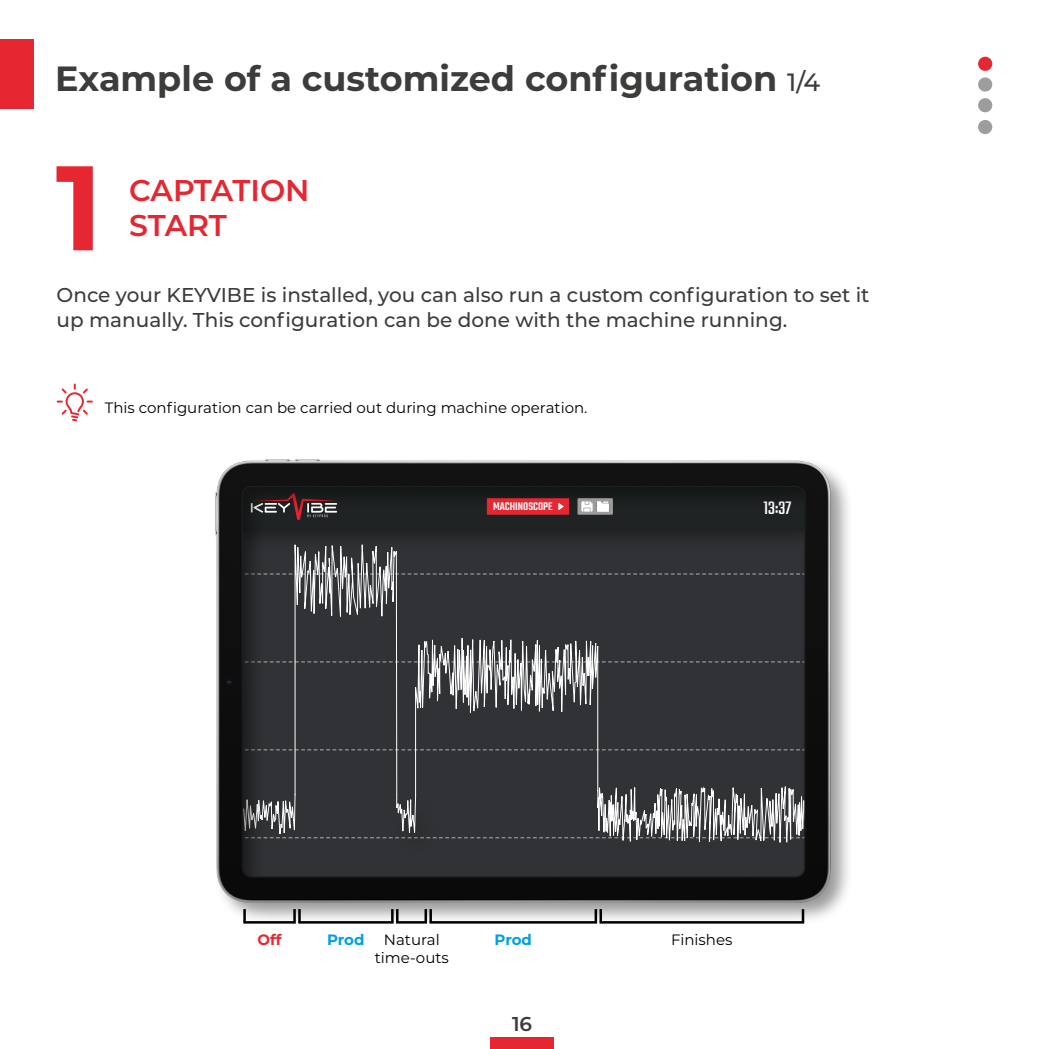
<style>
.page{position:relative;width:1049px;height:1049px;background:#fff}
.page>*{position:absolute;margin:0;border:0;box-sizing:border-box;transform-origin:0 0}
.t1{font:700 120px "Montserrat";color:#e62731}
.t2{font:700 35px "Montserrat";color:#3c3c3b}
.t3{font:600 30px "Montserrat";letter-spacing:-.01em;color:#e62731}
.t4{font:500 20px/25px "Montserrat";color:#3c3c3b}
.t5{font:20px "Teko";color:#fff}
.t6{font:600 20px "Montserrat";color:#3c3c3b}
.t7{font:15px/17.5px "Montserrat";color:#000;text-align:center}
.t8{font:700 15px "Montserrat";letter-spacing:-.01em;color:#009fe3}
.t9{font:700 15px "Montserrat";color:#e62731}
.t10{font:500 12px "Teko";color:#fff}
.s1{font-weight:500;font-size:25px}
</style>
<div class="page">
<div style="left:490px;top:1037px;width:64px;height:12px;background:#e62731"></div>
<div style="left:0;top:39px;width:34px;height:69px;background:#e62731"></div>
<div style="left:978px;top:98px;width:14px;height:14px;background:#9d9d9c;border-radius:50%"></div>
<div style="left:978px;top:77px;width:14px;height:15px;background:#9d9d9c;border-radius:50%"></div>
<div style="left:978px;top:57px;width:14px;height:14px;background:#e62731;border-radius:50%"></div>
<div style="left:978px;top:120px;width:14px;height:14px;background:#9d9d9c;border-radius:50%"></div>
<svg style="left:57px;top:383px;width:36px;height:38px"></svg>
<div style="left:212px;top:457px;width:642px;height:468px;background:#000;opacity:.4"></div>
<img style="left:212px;top:459px;width:637px;height:444px">
<svg style="left:232px;top:457px;width:580px;height:424px;background:#3b3b3e"></svg>
<svg style="left:243px;top:909px;width:3px;height:12px"></svg>
<hr style="left:243px;top:921px;width:53px;height:2px;background:#000">
<svg style="left:293px;top:909px;width:8px;height:13px"></svg>
<hr style="left:298px;top:921px;width:96px;height:2px;background:#000">
<svg style="left:391px;top:909px;width:7px;height:13px"></svg>
<hr style="left:396px;top:921px;width:31px;height:2px;background:#000">
<svg style="left:424px;top:909px;width:8px;height:13px"></svg>
<hr style="left:429px;top:921px;width:168px;height:2px;background:#000">
<svg style="left:594px;top:909px;width:8px;height:13px"></svg>
<svg style="left:802px;top:909px;width:2px;height:12px"></svg>
<hr style="left:599px;top:921px;width:205px;height:2px;background:#000">
<h2 class="t2" style="left:55px;top:53px;width:766px">Example of a customized configuration <span class="s1">1/4</span></h2>
<h1 class="t1" style="left:56px;top:121px;width:49px">1</h1>
<h3 class="t3" style="left:129px;top:169px;width:182px">CAPTATION</h3>
<h3 class="t3" style="left:129px;top:204px;width:99px">START</h3>
<p class="t4" style="left:57px;top:282px;width:814px">Once your KEYVIBE is installed, you can also run a custom configuration to set it up manually. This configuration can be done with the machine running.</p>
<p class="t7" style="left:105px;top:398px;width:484px">This configuration can be carried out during machine operation.</p>
<p class="t10" style="left:493px;top:500px;width:61px">MACHINOSCOPE</p>
<p class="t5" style="left:763px;top:496px;width:30px">13:37</p>
<p class="t9" style="left:257px;top:929px;width:26px">Off</p>
<p class="t8" style="left:327px;top:929px;width:39px">Prod</p>
<p class="t7" style="left:375px;top:930px;width:76px">Natural time-outs</p>
<p class="t8" style="left:494px;top:929px;width:39px">Prod</p>
<p class="t7" style="left:671px;top:930px;width:63px">Finishes</p>
<p class="t6" style="left:512px;top:1009px;width:22px">16</p>
</div>
